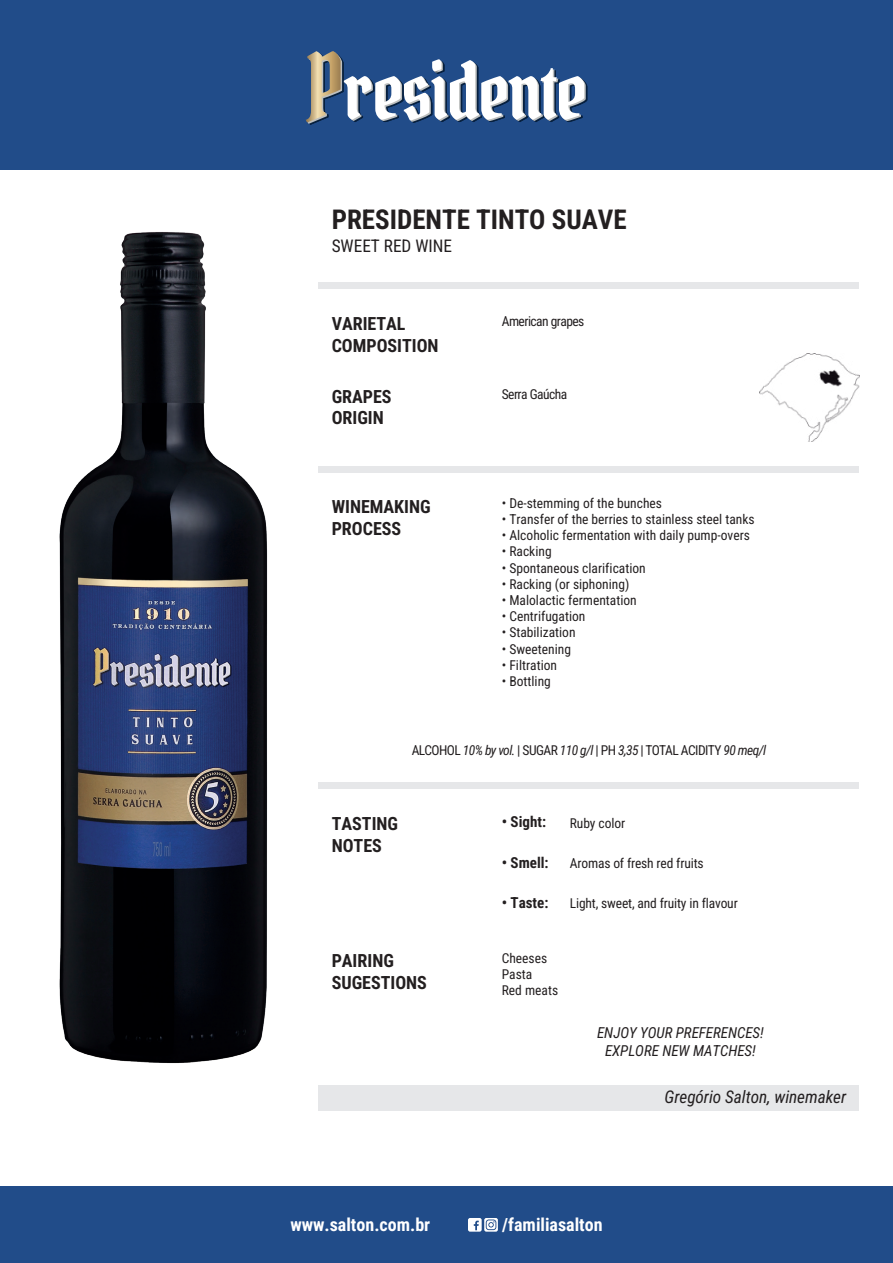
<style>
.page{position:relative;width:893px;height:1263px;background:#fff}
.page>*{position:absolute;margin:0;border:0;box-sizing:border-box;transform-origin:0 0}
.t1{font:700 27px "Roboto Condensed";color:#231f20}
.t2{font:700 18px/21.6px "Roboto Condensed";color:#231f20}
.t3{font:700 18px "Roboto Condensed";color:#fff}
.t4{font:italic 17.25px "Roboto Condensed";color:#231f20}
.t5{font:17.25px "Roboto Condensed";color:#231f20}
.t6{font:italic 15px/18px "Roboto Condensed";color:#231f20;text-align:center}
.t7{font:700 15px "Roboto Condensed";color:#231f20}
.t8{font:13.5px/16.2px "Roboto Condensed";color:#231f20}
.t9{font:13.5px "Roboto Condensed";letter-spacing:-.04em;color:#231f20}
.s1{font-style:italic}
</style>
<div class="page">
<div style="left:0;top:1186px;width:893px;height:77px;background:#214c89"></div>
<svg style="left:468px;top:1218px;width:30px;height:13px"></svg>
<img style="left:59px;top:232px;width:260px;height:854px">
<div style="left:319px;top:1085px;width:540px;height:26px;background:#e6e7e9"></div>
<div style="left:319px;top:783px;width:540px;height:6px;background:#e6e7e9"></div>
<div style="left:319px;top:466px;width:540px;height:6px;background:#e6e7e9"></div>
<img style="left:759px;top:353px;width:101px;height:89px">
<div style="left:319px;top:282px;width:540px;height:7px;background:#e6e7e9"></div>
<div style="left:0;top:0;width:893px;height:170px;background:#214c89"></div>
<svg style="left:306px;top:51px;width:281px;height:74px"></svg>
<h1 class="t1" style="left:332px;top:200px;width:297px">PRESIDENTE TINTO SUAVE</h1>
<p class="t5" style="left:332px;top:234px;width:122px">SWEET RED WINE</p>
<h2 class="t2" style="left:332px;top:312px;width:75px">VARIETAL</h2>
<p class="t9" style="left:502px;top:311px;width:84px">American grapes</p>
<h2 class="t2" style="left:332px;top:334px;width:108px">COMPOSITION</h2>
<h2 class="t2" style="left:332px;top:385px;width:62px">GRAPES</h2>
<p class="t9" style="left:502px;top:385px;width:67px">Serra Gaúcha</p>
<h2 class="t2" style="left:332px;top:406px;width:54px">ORIGIN</h2>
<h2 class="t2" style="left:332px;top:495px;width:100px">WINEMAKING<br>PROCESS</h2>
<p class="t8" style="left:502px;top:494px;width:162px">• De-stemming of the bunches</p>
<p class="t8" style="left:502px;top:511px;width:254px">• Transfer of the berries to stainless steel tanks</p>
<p class="t8" style="left:502px;top:527px;width:250px">• Alcoholic fermentation with daily pump-overs</p>
<p class="t8" style="left:502px;top:543px;width:51px">• Racking</p>
<p class="t8" style="left:502px;top:559px;width:145px">• Spontaneous clarification</p>
<p class="t8" style="left:502px;top:575px;width:129px">• Racking (or siphoning)</p>
<p class="t8" style="left:502px;top:592px;width:137px">• Malolactic fermentation</p>
<p class="t8" style="left:502px;top:608px;width:85px">• Centrifugation</p>
<p class="t8" style="left:502px;top:624px;width:75px">• Stabilization</p>
<p class="t8" style="left:502px;top:640px;width:71px">• Sweetening</p>
<p class="t8" style="left:502px;top:656px;width:57px">• Filtration</p>
<p class="t8" style="left:502px;top:673px;width:51px">• Bottling</p>
<p class="t9" style="left:412px;top:740px;width:356px">ALCOHOL <span class="s1">10% by vol.</span> | SUGAR <span class="s1">110 g/l</span> | PH <span class="s1">3,35</span> | TOTAL ACIDITY <span class="s1">90 meq/l</span></p>
<h2 class="t2" style="left:332px;top:812px;width:68px">TASTING</h2>
<p class="t7" style="left:502px;top:812px;width:46px">• Sight:</p>
<p class="t8" style="left:570px;top:814px;width:57px">Ruby color</p>
<h2 class="t2" style="left:332px;top:834px;width:52px">NOTES</h2>
<p class="t7" style="left:502px;top:852px;width:48px">• Smell:</p>
<p class="t8" style="left:570px;top:855px;width:135px">Aromas of fresh red fruits</p>
<h2 class="t2" style="left:332px;top:949px;width:97px">PAIRING<br>SUGESTIONS</h2>
<p class="t7" style="left:502px;top:892px;width:48px">• Taste:</p>
<p class="t8" style="left:570px;top:895px;width:169px">Light, sweet, and fruity in flavour</p>
<p class="t8" style="left:502px;top:949px;width:58px">Cheeses<br>Pasta<br>Red meats</p>
<p class="t6" style="left:597px;top:1023px;width:168px">ENJOY YOUR PREFERENCES!<br>EXPLORE NEW MATCHES!</p>
<p class="t4" style="left:664px;top:1085px;width:183px">Gregório Salton, winemaker</p>
<h2 class="t3" style="left:290px;top:1212px;width:141px">www.salton.com.br</h2>
<h2 class="t3" style="left:502px;top:1212px;width:102px">/familiasalton</h2>
</div>
